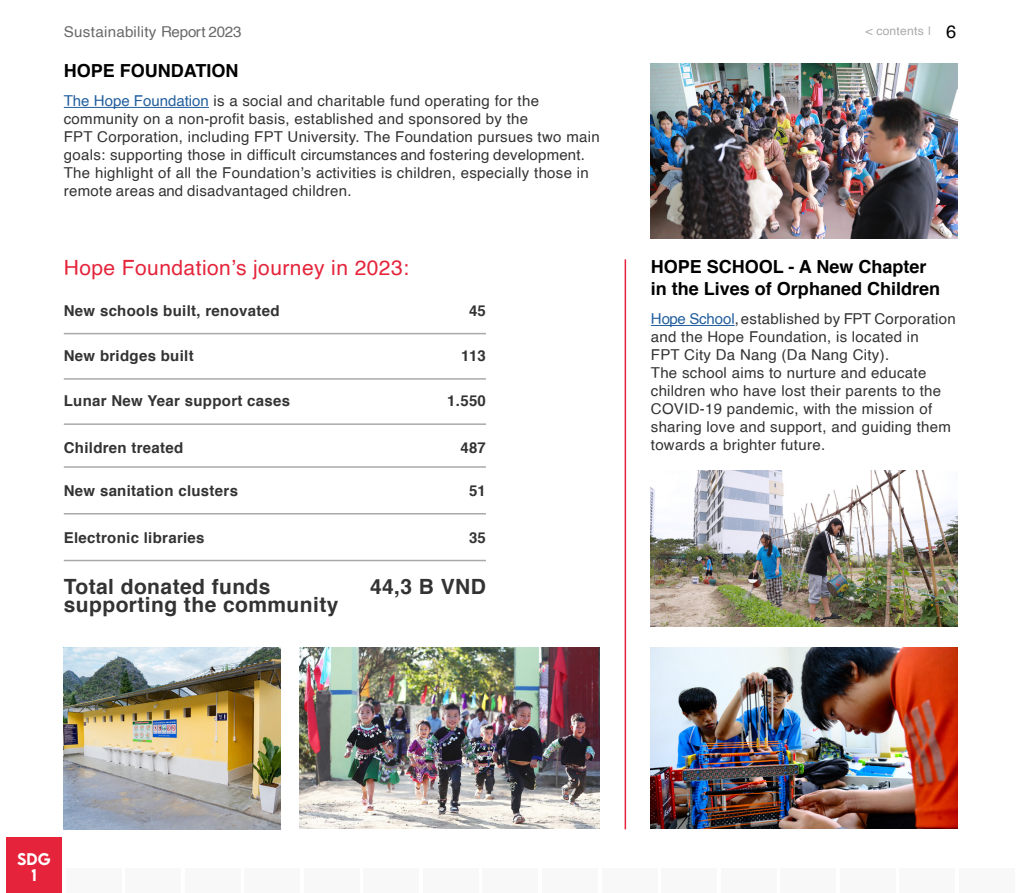
<style>
.page{position:relative;width:1021px;height:893px;background:#fff}
.page>*{position:absolute;margin:0;border:0;box-sizing:border-box;transform-origin:0 0}
.t1{font:700 21px/18px "Helvetica";letter-spacing:.02em;color:#333}
.t2{font:21px "Helvetica";letter-spacing:.02em;color:#e5243b}
.t3{font:700 18px/22.5px "Helvetica";color:#000}
.t4{font:15px/18px "Helvetica";letter-spacing:.02em;color:#333}
.t5{font:700 15px "Helvetica";letter-spacing:.02em;color:#333}
.t6{font:15px "Helvetica";letter-spacing:.02em;color:#696969}
.t7{font:500 15px/16.5px "LEMONMILK";color:#fff;text-align:center}
.t8{font:12px "Helvetica";letter-spacing:.02em;color:#a9a9a9}
.s1{font-size:18px;color:#000}
.s2{color:#215e9e}
</style>
<div class="page">
<div style="left:483px;top:868px;width:55px;height:25px;background:#f8f8f8"></div>
<div style="left:244px;top:868px;width:56px;height:25px;background:#f8f8f8"></div>
<div style="left:721px;top:868px;width:55px;height:25px;background:#f8f8f8"></div>
<div style="left:125px;top:868px;width:56px;height:25px;background:#f8f8f8"></div>
<div style="left:602px;top:868px;width:55px;height:25px;background:#f8f8f8"></div>
<div style="left:364px;top:868px;width:55px;height:25px;background:#f8f8f8"></div>
<div style="left:840px;top:868px;width:55px;height:25px;background:#f8f8f8"></div>
<div style="left:66px;top:868px;width:55px;height:25px;background:#f8f8f8"></div>
<div style="left:542px;top:868px;width:55px;height:25px;background:#f8f8f8"></div>
<div style="left:304px;top:868px;width:55px;height:25px;background:#f8f8f8"></div>
<div style="left:780px;top:868px;width:56px;height:25px;background:#f8f8f8"></div>
<div style="left:959px;top:868px;width:55px;height:25px;background:#f8f8f8"></div>
<div style="left:185px;top:868px;width:55px;height:25px;background:#f8f8f8"></div>
<div style="left:661px;top:868px;width:55px;height:25px;background:#f8f8f8"></div>
<div style="left:423px;top:868px;width:55px;height:25px;background:#f8f8f8"></div>
<div style="left:899px;top:868px;width:56px;height:25px;background:#f8f8f8"></div>
<hr style="left:64px;top:107px;width:145px;height:1px;background:#215e9e">
<hr style="left:651px;top:325px;width:83px;height:1px;background:#215e9e">
<div style="left:6px;top:838px;width:56px;height:55px;background:#e5243b"></div>
<img style="left:651px;top:64px;width:306px;height:174px">
<img style="left:651px;top:471px;width:306px;height:155px">
<img style="left:651px;top:647px;width:306px;height:182px">
<img style="left:64px;top:647px;width:217px;height:182px">
<img style="left:300px;top:647px;width:300px;height:181px">
<hr style="left:64px;top:333px;width:422px;height:1px;background:#a9a9a9">
<hr style="left:64px;top:423px;width:422px;height:2px;background:#a9a9a9">
<hr style="left:64px;top:513px;width:422px;height:1px;background:#a9a9a9">
<hr style="left:64px;top:378px;width:422px;height:2px;background:#a9a9a9">
<hr style="left:64px;top:466px;width:422px;height:2px;background:#a9a9a9">
<hr style="left:64px;top:560px;width:422px;height:1px;background:#a9a9a9">
<hr style="left:624px;top:259px;width:2px;height:570px;background:#e5243b">
<p class="t6" style="left:64px;top:20px;width:179px">Sustainability Report 2023</p>
<p class="t8" style="left:865px;top:22px;width:92px">&lt; contents | <span class="s1">6</span></p>
<p class="t3" style="left:64px;top:60px;width:176px">HOPE FOUNDATION</p>
<p class="t4" style="left:64px;top:92px;width:537px"><span class="s2">The Hope Foundation</span> is a social and charitable fund operating for the community on a non-profit basis, established and sponsored by the<br>FPT Corporation, including FPT University. The Foundation pursues two main goals: supporting those in difficult circumstances and fostering development.<br>The highlight of all the Foundation’s activities is children, especially those in remote areas and disadvantaged children.</p>
<h1 class="t2" style="left:64px;top:252px;width:347px">Hope Foundation’s journey in 2023:</h1>
<p class="t5" style="left:64px;top:298px;width:217px">New schools built, renovated</p>
<p class="t5" style="left:64px;top:344px;width:131px">New bridges built</p>
<p class="t5" style="left:64px;top:389px;width:228px">Lunar New Year support cases</p>
<p class="t5" style="left:64px;top:436px;width:121px">Children treated</p>
<p class="t5" style="left:64px;top:479px;width:176px">New sanitation clusters</p>
<p class="t5" style="left:64px;top:525px;width:142px">Electronic libraries</p>
<h1 class="t1" style="left:64px;top:578px;width:276px">Total donated funds supporting the community</h1>
<h1 class="t1" style="left:370px;top:578px;width:117px">44,3 B VND</h1>
<p class="t5" style="left:469px;top:298px;width:18px">45</p>
<p class="t5" style="left:461px;top:344px;width:26px">113</p>
<p class="t5" style="left:447px;top:389px;width:40px">1.550</p>
<p class="t5" style="left:460px;top:436px;width:27px">487</p>
<p class="t5" style="left:469px;top:479px;width:18px">51</p>
<p class="t5" style="left:469px;top:525px;width:18px">35</p>
<p class="t3" style="left:651px;top:255px;width:291px">HOPE SCHOOL - A New Chapter in the Lives of Orphaned Children</p>
<p class="t4" style="left:651px;top:310px;width:306px"><span class="s2">Hope School</span>, established by FPT Corporation and the Hope Foundation, is located in<br>FPT City Da Nang (Da Nang City).<br>The school aims to nurture and educate children who have lost their parents to the COVID-19 pandemic, with the mission of sharing love and support, and guiding them towards a brighter future.</p>
<p class="t7" style="left:17px;top:850px;width:35px">SDG<br>1</p>
</div>
